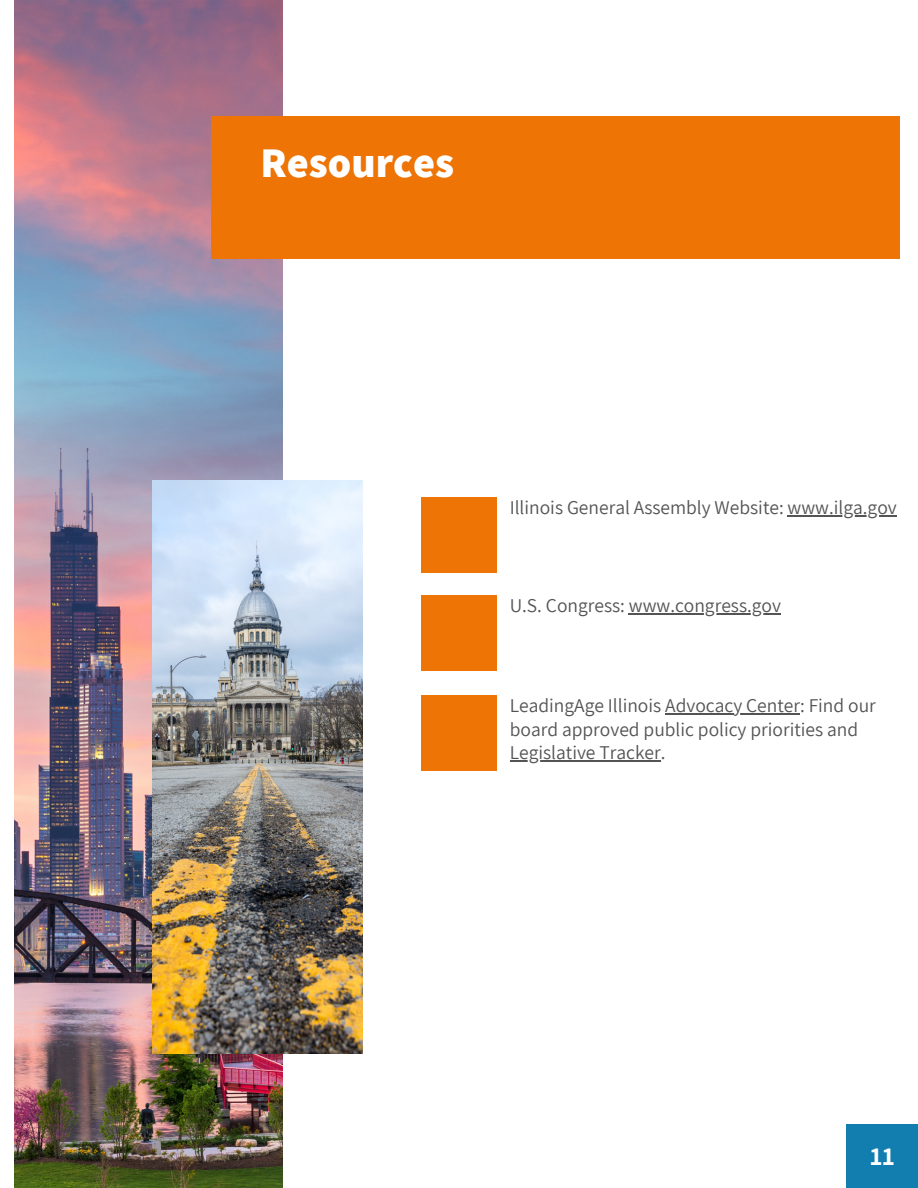
<style>
.page{position:relative;width:918px;height:1188px;background:#fff}
.page>*{position:absolute;margin:0;border:0;box-sizing:border-box;transform-origin:0 0}
.t1{font:800 42px "Assistant";color:#fff}
.t2{font:700 25.35px "Assistant";color:#fff}
.t3{font:19.5px/23.7px "Assistant";color:#545454}
</style>
<div class="page">
<img style="left:15px;top:0;width:268px;height:1188px">
<img style="left:152px;top:481px;width:211px;height:572px">
<div style="left:211px;top:116px;width:688px;height:142px;background:#ed7405"></div>
<div style="left:421px;top:497px;width:75px;height:76px;background:#ed7405"></div>
<hr style="left:788px;top:515px;width:109px;height:1px;background:#545454">
<div style="left:421px;top:595px;width:75px;height:76px;background:#ed7405"></div>
<hr style="left:629px;top:613px;width:152px;height:2px;background:#545454">
<div style="left:421px;top:695px;width:75px;height:76px;background:#ed7405"></div>
<hr style="left:665px;top:713px;width:135px;height:1px;background:#545454">
<hr style="left:510px;top:761px;width:151px;height:1px;background:#545454">
<div style="left:847px;top:1124px;width:71px;height:64px;background:#127daf"></div>
<p class="t1" style="left:260px;top:134px;width:195px">Resources</p>
<p class="t3" style="left:510px;top:495px;width:389px">Illinois General Assembly Website: www.ilga.gov</p>
<p class="t3" style="left:510px;top:593px;width:273px">U.S. Congress: www.congress.gov</p>
<p class="t3" style="left:510px;top:693px;width:368px">LeadingAge Illinois Advocacy Center: Find our board approved public policy priorities and<br>Legislative Tracker.</p>
<p class="t2" style="left:870px;top:1139px;width:26px">11</p>
</div>
